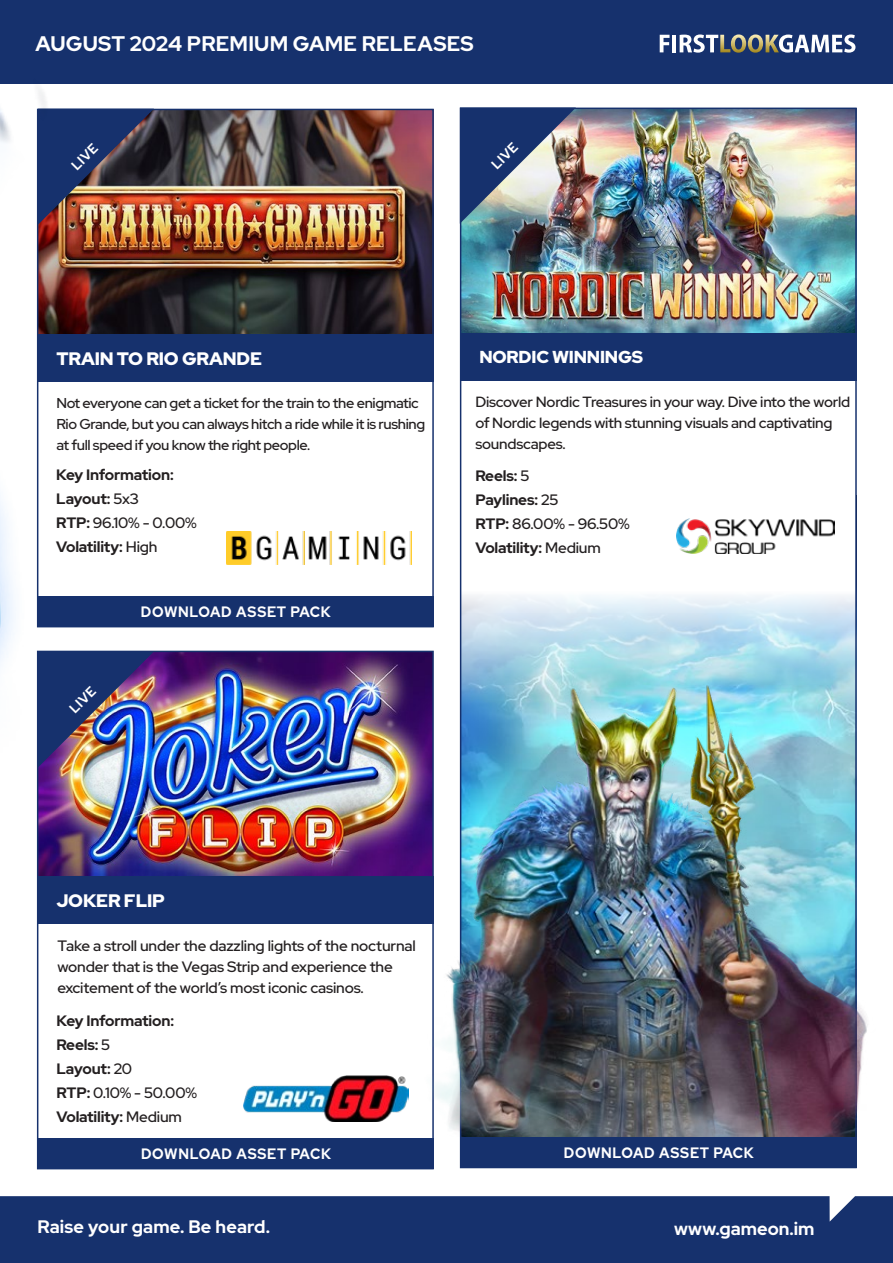
<style>
.page{position:relative;width:893px;height:1263px;background:#fff}
.page>*{position:absolute;margin:0;border:0;box-sizing:border-box;transform-origin:0 0}
.t1{font:700 21px "Red Hat Display";letter-spacing:.01em;color:#fff}
.t2{font:700 18px "Red Hat Display";letter-spacing:.01em;color:#fff}
.t3{font:900 18px "Red Hat Display";letter-spacing:-.01em;color:#fff}
.t4{font:900 17.25px "Red Hat Display";letter-spacing:-.01em;color:#fff}
.t5{font:700 15px/24px "Red Hat Display";letter-spacing:-.01em;color:#231f20}
.t6{font:500 15px/21px "Red Hat Display";letter-spacing:-.01em;color:#231f20}
.t7{font:700 15px "Red Hat Display";letter-spacing:.05em;color:#fff;scale:.95 1}
.t8{font:500 14.7px/21px "Red Hat Display";letter-spacing:-.015em;color:#231f20}
.t9{font:500 14.25px/21px "Red Hat Display";letter-spacing:-.025em;color:#231f20}
.t10{font:700 13.5px "Red Hat Display";color:#fff;scale:.95 1}
.s1{font-weight:500}
</style>
<div class="page">
<div style="left:0;top:1196px;width:893px;height:67px;background:#16316d"></div>
<div style="left:0;top:0;width:893px;height:84px;background:#16316d"></div>
<svg style="left:660px;top:35px;width:9px;height:17px"></svg>
<hr style="left:672px;top:35px;width:4px;height:17px;background:#fff">
<svg style="left:680px;top:34px;width:175px;height:19px"></svg>
<img style="left:66px;top:112px;width:365px;height:222px">
<img style="left:42px;top:654px;width:383px;height:222px">
<div style="left:38px;top:596px;width:396px;height:31px;background:#16316d"></div>
<div style="left:38px;top:334px;width:396px;height:48px;background:#16316d"></div>
<div style="left:38px;top:1138px;width:396px;height:31px;background:#16316d"></div>
<div style="left:38px;top:876px;width:396px;height:48px;background:#16316d"></div>
<img style="left:66px;top:109px;width:88px;height:116px">
<img style="left:42px;top:651px;width:112px;height:116px">
<img style="left:243px;top:1076px;width:166px;height:45px">
<img style="left:463px;top:111px;width:391px;height:222px">
<div style="left:461px;top:1137px;width:396px;height:31px;background:#16316d"></div>
<div style="left:461px;top:333px;width:396px;height:48px;background:#16316d"></div>
<img style="left:460px;top:108px;width:116px;height:116px">
<img style="left:425px;top:602px;width:443px;height:534px">
<img style="left:676px;top:519px;width:158px;height:34px">
<img style="left:226px;top:532px;width:186px;height:32px">
<img style="left:0;top:89px;width:66px;height:245px">
<img style="left:0;top:116px;width:42px;height:791px">
<h1 class="t1" style="left:36px;top:30px;width:440px">AUGUST 2024 PREMIUM GAME RELEASES</h1>
<p class="t10" style="left:68px;top:162px;width:34px;rotate:-45deg">LIVE</p>
<p class="t10" style="left:487px;top:161px;width:34px;rotate:-45deg">LIVE</p>
<p class="t3" style="left:56px;top:347px;width:207px">TRAIN TO RIO GRANDE</p>
<p class="t9" style="left:56px;top:392px;width:370px">Not everyone can get a ticket for the train to the enigmatic<br>Rio Grande, but you can always hitch a ride while it is rushing at full speed if you know the right people.</p>
<p class="t5" style="left:56px;top:463px;width:142px">Key Information:<br>Layout: <span class="s1">5x3<br></span>RTP: <span class="s1">96.10% - 0.00%<br></span>Volatility: <span class="s1">High</span></p>
<p class="t10" style="left:66px;top:704px;width:34px;rotate:-45deg">LIVE</p>
<p class="t7" style="left:141px;top:602px;width:201px">DOWNLOAD ASSET PACK</p>
<p class="t4" style="left:479px;top:346px;width:165px">NORDIC WINNINGS</p>
<p class="t8" style="left:475px;top:391px;width:376px">Discover Nordic Treasures in your way. Dive into the world of Nordic legends with stunning visuals and captivating soundscapes.</p>
<p class="t5" style="left:475px;top:463px;width:156px">Reels: <span class="s1">5<br></span>Paylines: <span class="s1">25<br></span>RTP: <span class="s1">86.00% - 96.50%<br></span>Volatility: <span class="s1">Medium</span></p>
<p class="t3" style="left:56px;top:889px;width:110px">JOKER FLIP</p>
<p class="t6" style="left:57px;top:935px;width:360px">Take a stroll under the dazzling lights of the nocturnal wonder that is the Vegas Strip and experience the excitement of the world’s most iconic casinos.</p>
<p class="t5" style="left:57px;top:1008px;width:142px">Key Information:<br>Reels: <span class="s1">5<br></span>Layout: <span class="s1">20<br></span>RTP: <span class="s1">0.10% - 50.00%<br></span>Volatility: <span class="s1">Medium</span></p>
<p class="t7" style="left:141px;top:1144px;width:201px">DOWNLOAD ASSET PACK</p>
<p class="t7" style="left:564px;top:1143px;width:201px">DOWNLOAD ASSET PACK</p>
<p class="t2" style="left:37px;top:1215px;width:234px">Raise your game. Be heard.</p>
<p class="t2" style="left:674px;top:1217px;width:142px">www.gameon.im</p>
</div>
